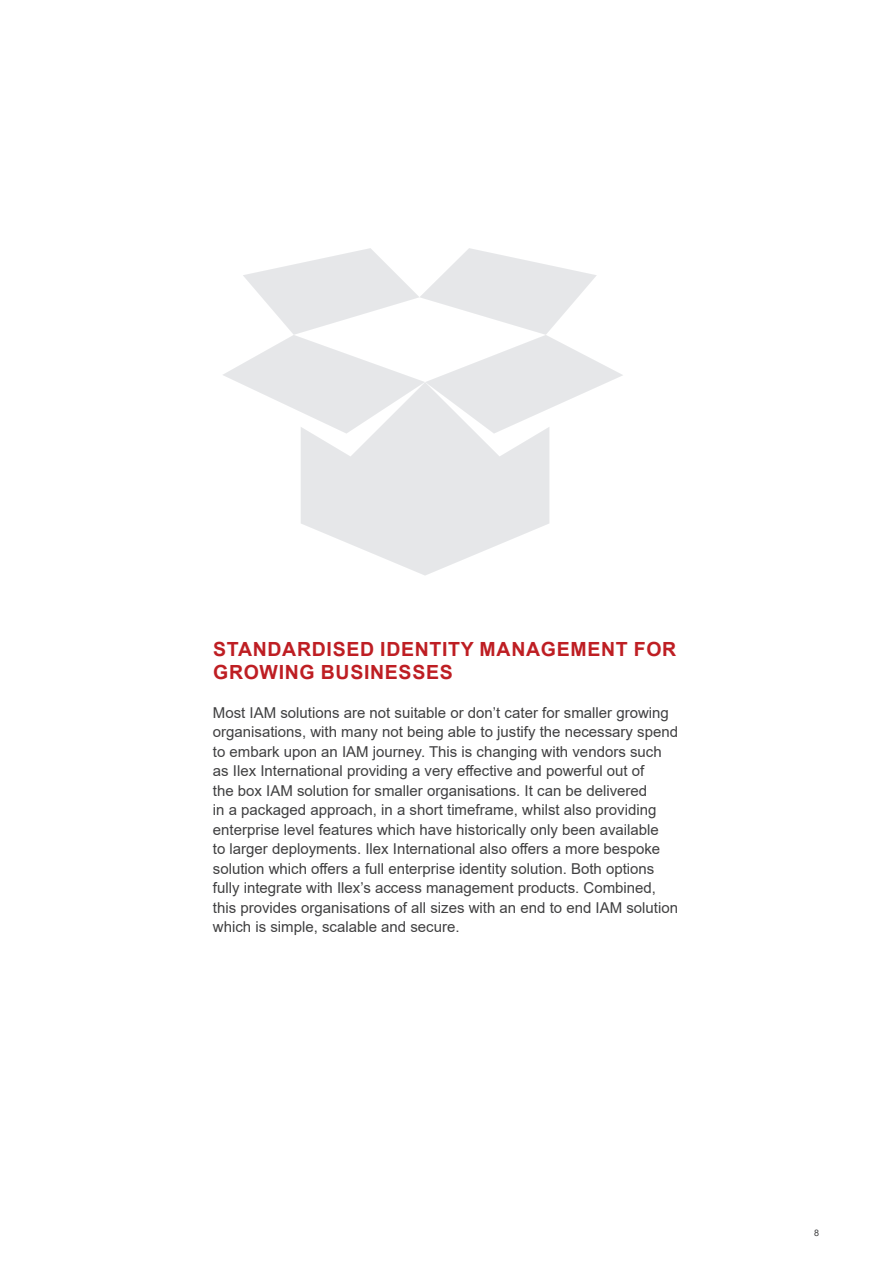
<style>
.page{position:relative;width:893px;height:1263px;background:#fff}
.page>*{position:absolute;margin:0;border:0;box-sizing:border-box;transform-origin:0 0}
.t1{font:700 19.5px/22.5px "Arial";letter-spacing:.035em;color:#be1e23}
.t2{font:15px/19.5px "Arial";color:#404041}
.t3{font:9px "Arial";color:#404041}
</style>
<div class="page">
<svg style="left:301px;top:434px;width:248px;height:142px;fill:#e6e7e9"></svg>
<svg style="left:223px;top:248px;width:400px;height:186px"></svg>
<h1 class="t1" style="left:213px;top:638px;width:465px">STANDARDISED IDENTITY MANAGEMENT FOR<br>GROWING BUSINESSES</h1>
<p class="t2" style="left:213px;top:703px;width:467px">Most IAM solutions are not suitable or don’t cater for smaller growing organisations, with many not being able to justify the necessary spend to embark upon an IAM journey. This is changing with vendors such as Ilex International providing a very effective and powerful out of<br>the box IAM solution for smaller organisations. It can be delivered<br>in a packaged approach, in a short timeframe, whilst also providing enterprise level features which have historically only been available<br>to larger deployments. Ilex International also offers a more bespoke solution which offers a full enterprise identity solution. Both options fully integrate with Ilex’s access management products. Combined, this provides organisations of all sizes with an end to end IAM solution which is simple, scalable and secure.</p>
<p class="t3" style="left:814px;top:1227px;width:7px">8</p>
</div>
